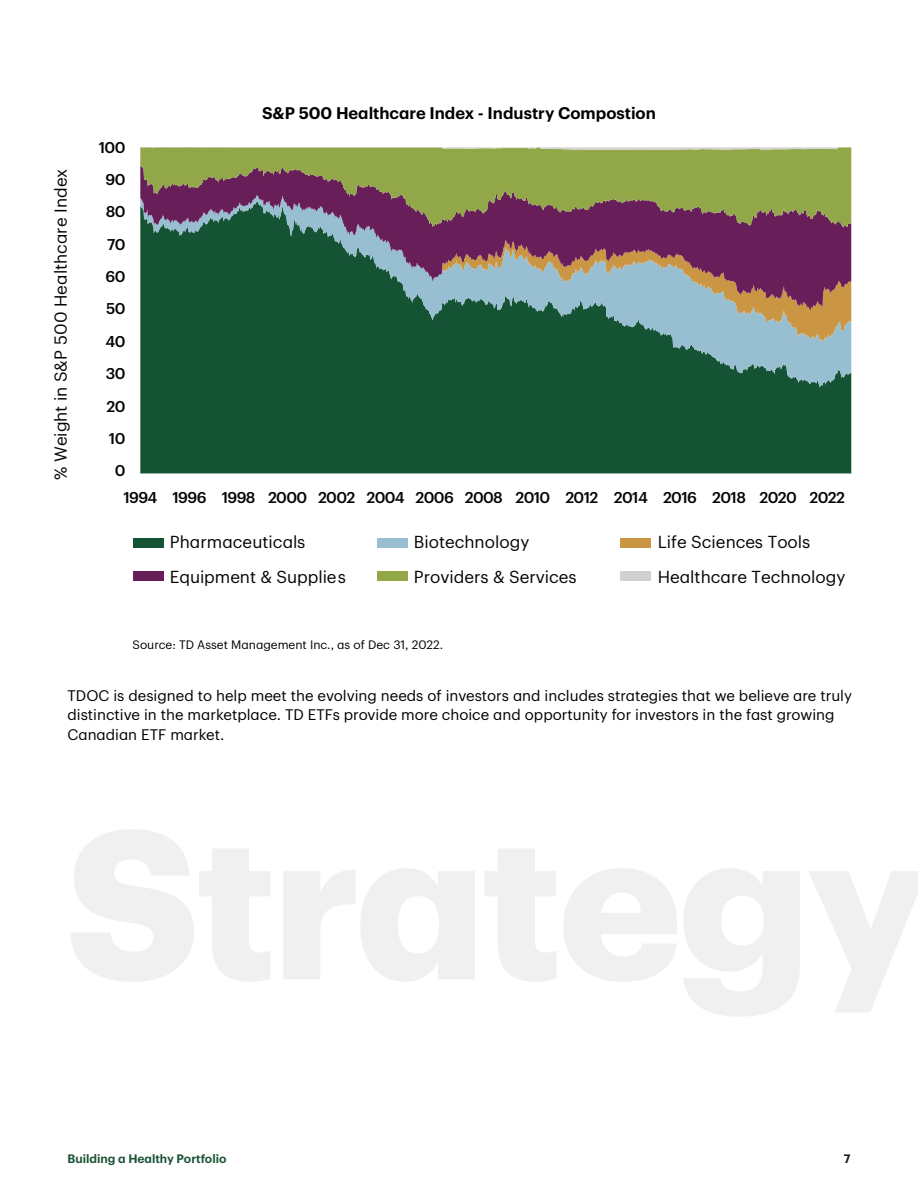
<style>
.page{position:relative;width:918px;height:1188px;background:#fff}
.page>*{position:absolute;margin:0;border:0;box-sizing:border-box;transform-origin:0 0}
.t1{font:16.95px "TD Graphik";color:#040503}
.CH2__11pt_Semibold{font:600 16.5px "TD Graphik";color:#000}
.t2{font:500 15.3px "TD Graphik";letter-spacing:-.04em;color:#040503}
.Body_Copy__10pt_Regu{font:15px/19.5px "TD Graphik";color:#000}
.Source{font:12px "TD Graphik";color:#000}
.t3{font:600 12px "TD Graphik";color:#1a5336}
.t4{font:600 12px "TD Graphik";color:#1c1c1c}
</style>
<div class="page">
<div style="left:134px;top:538px;width:30px;height:9px;background:#155335"></div>
<div style="left:620px;top:538px;width:30px;height:9px;background:#cb9643"></div>
<div style="left:134px;top:572px;width:30px;height:9px;background:#671e59"></div>
<div style="left:377px;top:572px;width:31px;height:9px;background:#92a848"></div>
<div style="left:620px;top:572px;width:30px;height:9px;background:#d2d1d1"></div>
<div style="left:377px;top:538px;width:31px;height:9px;background:#98bed2"></div>
<div style="left:140px;top:387px;width:711px;height:86px;background:#155335"></div>
<svg style="left:140px;top:342px;width:711px;height:45px;background:#28624b"></svg>
<svg style="left:140px;top:310px;width:711px;height:32px;background:#41705a"></svg>
<svg style="left:140px;top:227px;width:711px;height:83px;background:#606168"></svg>
<svg style="left:140px;top:150px;width:711px;height:77px;background:#837e52"></svg>
<svg style="left:140px;top:147px;width:711px;height:3px;background:#b8c393"></svg>
<p class="t1" style="left:48px;top:480px;width:313px;rotate:-90deg">% Weight in S&amp;P 500 Healthcare Index</p>
<p class="t2" style="left:99px;top:135px;width:28px">100</p>
<p class="t2" style="left:106px;top:168px;width:21px">90</p>
<p class="t2" style="left:106px;top:200px;width:21px">80</p>
<p class="t2" style="left:107px;top:232px;width:20px">70</p>
<p class="t2" style="left:106px;top:265px;width:21px">60</p>
<p class="t2" style="left:106px;top:297px;width:21px">50</p>
<p class="t2" style="left:106px;top:330px;width:21px">40</p>
<p class="t2" style="left:106px;top:362px;width:21px">30</p>
<p class="t2" style="left:107px;top:394px;width:20px">20</p>
<p class="t2" style="left:109px;top:427px;width:18px">10</p>
<p class="t2" style="left:115px;top:459px;width:12px">0</p>
<p class="CH2__11pt_Semibold" style="left:262px;top:100px;width:395px">S&amp;P 500 Healthcare Index - Industry Compostion</p>
<p class="t2" style="left:123px;top:486px;width:723px">1994 1996 1998 2000 2002 2004 2006 2008 2010 2012 2014 2016 2018 2020 2022</p>
<p class="t1" style="left:170px;top:529px;width:137px">Pharmaceuticals</p>
<p class="t1" style="left:414px;top:529px;width:117px">Biotechnology</p>
<p class="t1" style="left:658px;top:529px;width:154px">Life Sciences Tools</p>
<p class="t1" style="left:170px;top:564px;width:178px">Equipment &amp; Supplies</p>
<p class="t1" style="left:414px;top:564px;width:164px">Providers &amp; Services</p>
<p class="t1" style="left:658px;top:564px;width:189px">Healthcare Technology</p>
<p class="Source" style="left:132px;top:636px;width:312px">Source: TD Asset Management Inc., as of Dec 31, 2022.</p>
<p class="Body_Copy__10pt_Regu" style="left:68px;top:684px;width:786px">TDOC is designed to help meet the evolving needs of investors and includes strategies that we believe are truly distinctive in the marketplace. TD ETFs provide more choice and opportunity for investors in the fast growing<br>Canadian ETF market.</p>
<p class="t3" style="left:68px;top:1150px;width:160px">Building a Healthy Portfolio</p>
<p class="t4" style="left:844px;top:1150px;width:8px">7</p>
</div>
